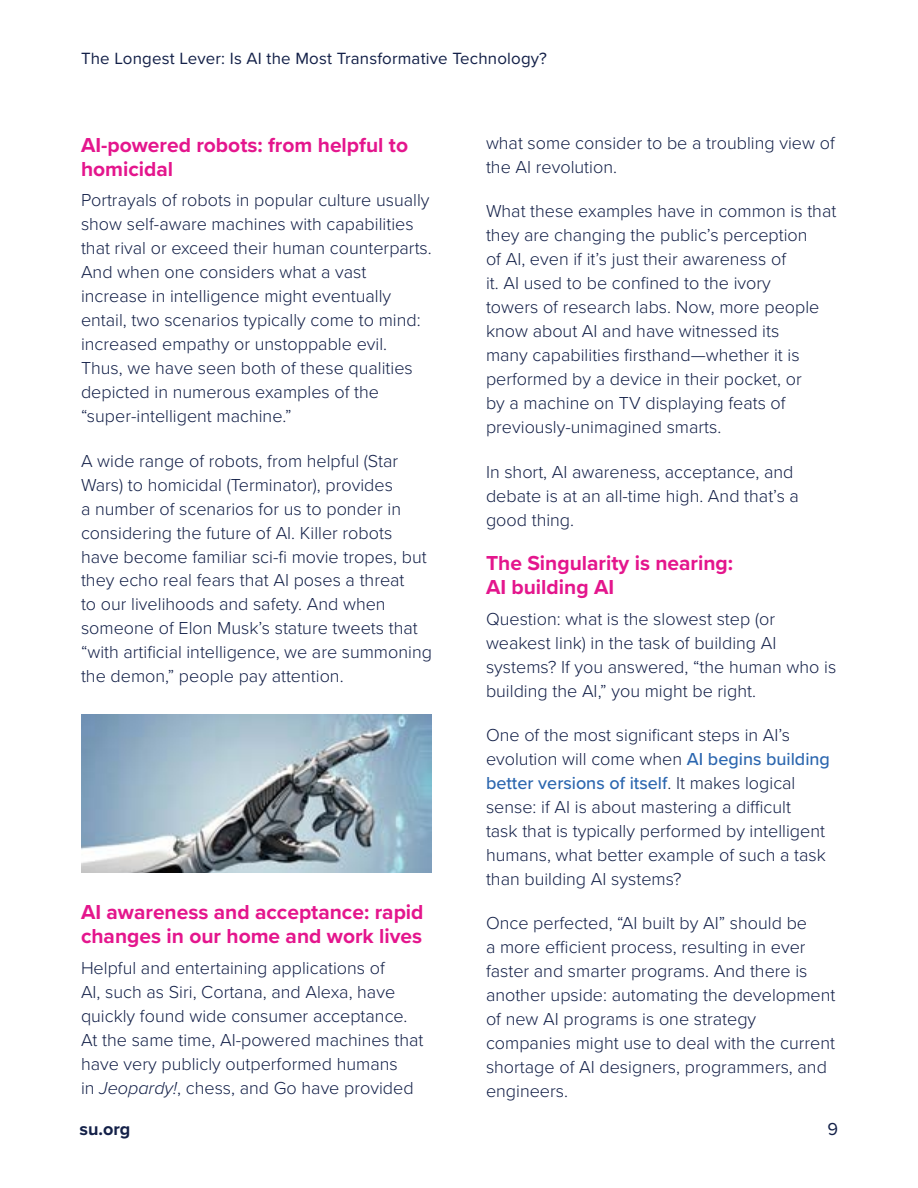
<style>
.page{position:relative;width:918px;height:1188px;background:#fff}
.page>*{position:absolute;margin:0;border:0;box-sizing:border-box;transform-origin:0 0}
.t1{font:700 21px/24px "Proxima Nova";color:#e4168d}
.t2{font:300 18px/24px "Proxima Nova";color:#132048}
.t3{font:700 18px "Proxima Nova";color:#132048}
.t4{font:18px "Proxima Nova";color:#132048}
.t5{font:16.8px "Proxima Nova";letter-spacing:.01em;color:#132048}
.s1{font-style:italic}
.s2{font-weight:500;color:#2b66af}
</style>
<div class="page">
<img style="left:81px;top:715px;width:351px;height:158px">
<p class="t5" style="left:81px;top:45px;width:468px">The Longest Lever: Is AI the Most Transformative Technology?</p>
<p class="t1" style="left:81px;top:132px;width:329px">AI-powered robots: from helpful to homicidal</p>
<p class="t2" style="left:81px;top:187px;width:352px">Portrayals of robots in popular culture usually show self-aware machines with capabilities that rival or exceed their human counterparts.<br>And when one considers what a vast increase in intelligence might eventually entail, two scenarios typically come to mind: increased empathy or unstoppable evil.<br>Thus, we have seen both of these qualities depicted in numerous examples of the “super-intelligent machine.”</p>
<p class="t2" style="left:81px;top:448px;width:352px">A wide range of robots, from helpful (Star Wars) to homicidal (Terminator), provides<br>a number of scenarios for us to ponder in considering the future of AI. Killer robots have become familiar sci-fi movie tropes, but they echo real fears that AI poses a threat<br>to our livelihoods and safety. And when someone of Elon Musk’s stature tweets that “with artificial intelligence, we are summoning the demon,” people pay attention.</p>
<p class="t1" style="left:81px;top:899px;width:344px">AI awareness and acceptance: rapid changes in our home and work lives</p>
<p class="t2" style="left:81px;top:955px;width:344px">Helpful and entertaining applications of<br>AI, such as Siri, Cortana, and Alexa, have quickly found wide consumer acceptance.<br>At the same time, AI-powered machines that have very publicly outperformed humans<br>in <span class="s1">Jeopardy!</span>, chess, and Go have provided</p>
<p class="t2" style="left:486px;top:130px;width:350px">what some consider to be a troubling view of the AI revolution.</p>
<p class="t2" style="left:486px;top:198px;width:352px">What these examples have in common is that they are changing the public’s perception<br>of AI, even if it’s just their awareness of<br>it. AI used to be confined to the ivory<br>towers of research labs. Now, more people know about AI and have witnessed its<br>many capabilities firsthand—whether it is performed by a device in their pocket, or<br>by a machine on TV displaying feats of previously-unimagined smarts.</p>
<p class="t2" style="left:486px;top:459px;width:314px">In short, AI awareness, acceptance, and debate is at an all-time high. And that’s a good thing.</p>
<p class="t1" style="left:486px;top:551px;width:249px">The Singularity is nearing:<br>AI building AI</p>
<p class="t2" style="left:486px;top:606px;width:352px">Question: what is the slowest step (or weakest link) in the task of building AI systems? If you answered, “the human who is building the AI,” you might be right.</p>
<p class="t2" style="left:486px;top:722px;width:346px">One of the most significant steps in AI’s evolution will come when <span class="s2">AI begins building better versions of itself</span>. It makes logical sense: if AI is about mastering a difficult<br>task that is typically performed by intelligent humans, what better example of such a task than building AI systems?</p>
<p class="t2" style="left:486px;top:910px;width:351px">Once perfected, “AI built by AI” should be<br>a more efficient process, resulting in ever faster and smarter programs. And there is another upside: automating the development of new AI programs is one strategy companies might use to deal with the current shortage of AI designers, programmers, and engineers.</p>
<p class="t3" style="left:80px;top:1115px;width:52px">su.org</p>
<p class="t4" style="left:828px;top:1115px;width:12px">9</p>
</div>
